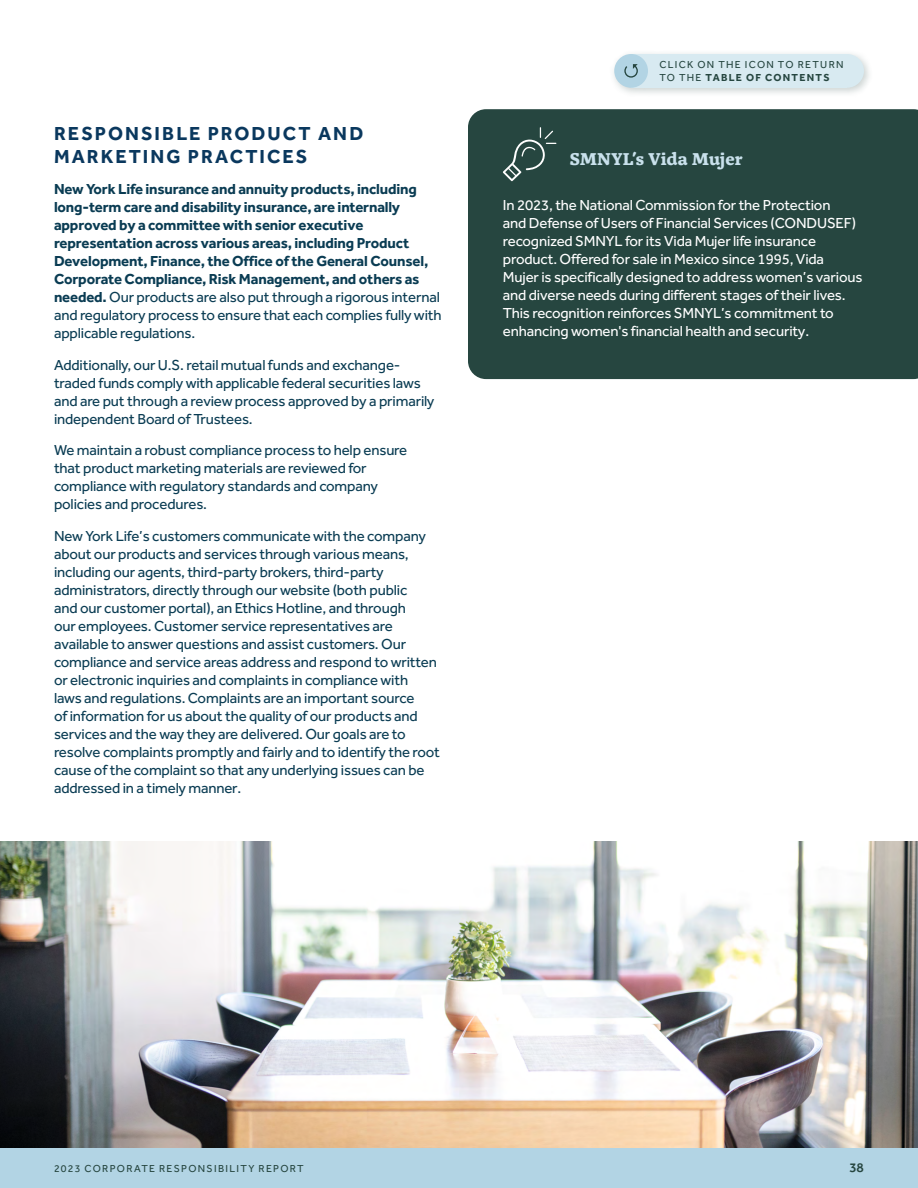
<style>
.page{position:relative;width:918px;height:1188px;background:#fff}
.page>*{position:absolute;margin:0;border:0;box-sizing:border-box;transform-origin:0 0}
.t1{font:700 19.5px/22.5px "Effra";letter-spacing:.105em;color:#0a385e}
.t2{font:700 18px "Alda Pro";color:#c9e1ec}
.t3{font:15px/18px "Effra";letter-spacing:-.01em;color:#0a3c53}
.t4{font:700 15px/18px "Effra";letter-spacing:-.01em;color:#0a3c53}
.t5{font:15px/18px "Effra";letter-spacing:-.01em;color:#fff}
.t6{font:500 13.5px "Effra";color:#264640}
.t7{font:10.5px/13.5px "Effra";letter-spacing:.125em;color:#264640}
.s1{font-weight:400}
.s2{font-weight:700}
</style>
<div class="page">
<div style="left:0;top:1148px;width:918px;height:40px;background:#b2d4e4"></div>
<div style="left:608px;top:48px;width:265px;height:50px;background:#264640;opacity:.25"></div>
<div style="left:631px;top:54px;width:216px;height:34px;background:#d8eaf1"></div>
<div style="left:830px;top:54px;width:34px;height:34px;background:#d8eaf1;border-radius:50%"></div>
<div style="left:614px;top:54px;width:34px;height:34px;background:#b2d4e4;border-radius:50%"></div>
<svg style="left:624px;top:64px;width:14px;height:14px"></svg>
<div style="left:468px;top:109px;width:450px;height:270px;background:#264640"></div>
<svg style="left:503px;top:127px;width:54px;height:54px;background:#3d5a54"></svg>
<img style="left:0;top:841px;width:918px;height:307px">
<h1 class="t1" style="left:54px;top:122px;width:311px">RESPONSIBLE PRODUCT AND<br>MARKETING PRACTICES</h1>
<p class="t4" style="left:54px;top:180px;width:389px">New York Life insurance and annuity products, including long-term care and disability insurance, are internally approved by a committee with senior executive representation across various areas, including Product Development, Finance, the Office of the General Counsel, Corporate Compliance, Risk Management, and others as needed. <span class="s1">Our products are also put through a rigorous internal and regulatory process to ensure that each complies fully with applicable regulations.</span></p>
<p class="t3" style="left:54px;top:356px;width:382px">Additionally, our U.S. retail mutual funds and exchange&shy;traded funds comply with applicable federal securities laws and are put through a review process approved by a primarily independent Board of Trustees.</p>
<p class="t3" style="left:54px;top:441px;width:355px">We maintain a robust compliance process to help ensure that product marketing materials are reviewed for compliance with regulatory standards and company policies and procedures.</p>
<p class="t3" style="left:54px;top:527px;width:388px">New York Life’s customers communicate with the company about our products and services through various means, including our agents, third-party brokers, third-party administrators, directly through our website (both public<br>and our customer portal), an Ethics Hotline, and through<br>our employees. Customer service representatives are available to answer questions and assist customers. Our compliance and service areas address and respond to written or electronic inquiries and complaints in compliance with<br>laws and regulations. Complaints are an important source<br>of information for us about the quality of our products and services and the way they are delivered. Our goals are to resolve complaints promptly and fairly and to identify the root cause of the complaint so that any underlying issues can be addressed in a timely manner.</p>
<p class="t7" style="left:659px;top:57px;width:186px">CLICK ON THE ICON TO RETURN<br>TO THE <span class="s2">TABLE OF CONTENTS</span></p>
<p class="t2" style="left:570px;top:145px;width:174px">SMNYL’s Vida Mujer</p>
<p class="t5" style="left:503px;top:196px;width:361px">In 2023, the National Commission for the Protection<br>and Defense of Users of Financial Services (CONDUSEF) recognized SMNYL for its Vida Mujer life insurance product. Offered for sale in Mexico since 1995, Vida Mujer is specifically designed to address women’s various and diverse needs during different stages of their lives.<br>This recognition reinforces SMNYL’s commitment to enhancing women's financial health and security.</p>
<p class="t7" style="left:54px;top:1161px;width:251px">2023 CORPORATE RESPONSIBILITY REPORT</p>
<p class="t6" style="left:849px;top:1159px;width:16px">38</p>
</div>
